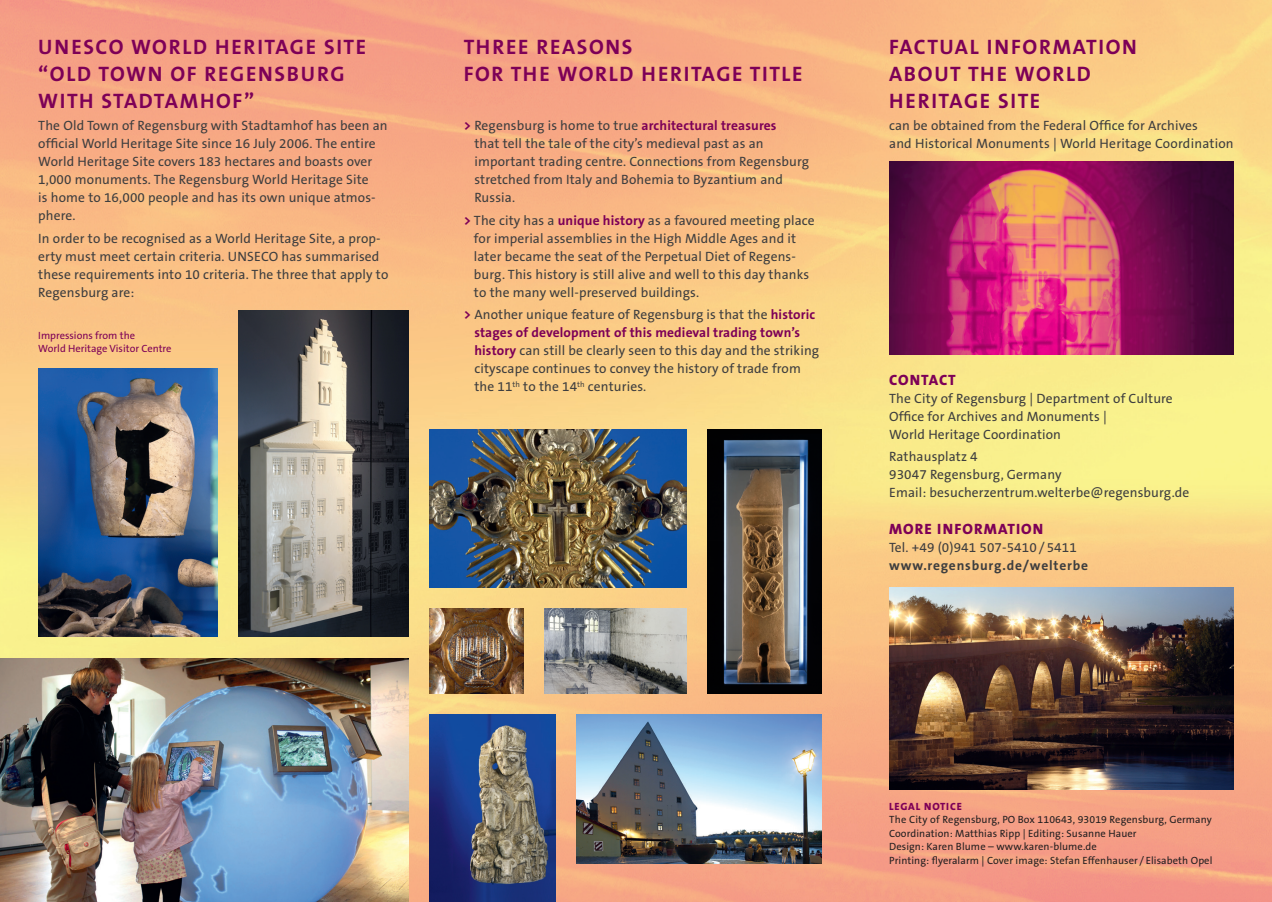
<style>
.page{position:relative;width:1272px;height:902px;background:#fff}
.page>*{position:absolute;margin:0;border:0;box-sizing:border-box;transform-origin:0 0}
.t1{font:700 21px/27px "The Sans B7";letter-spacing:.08em;color:#7d0057}
.t2{font:800 15px "The Sans B8";letter-spacing:.07em;color:#7d0057}
.t3{font:13.5px/18px "The Sans B5 Plain";letter-spacing:.01em;color:#3e3e3f}
.t4{font:700 13.5px "The Sans B7";letter-spacing:.01em;color:#7d0057}
.t5{font:700 13.5px "The Sans B7";letter-spacing:.06em;color:#3e3e3f}
.t6{font:10.5px/13.5px "The Sans B5 Plain";letter-spacing:.01em;color:#231f20}
.t7{font:10.5px/12.6px "The Sans B5 Plain";color:#7d0057}
.t8{font:800 10.5px "The Sans B8";letter-spacing:.08em;color:#7d0057}
.s1{font-family:"The Sans B5 Plain";font-weight:400;color:#3e3e3f}
.s2{font-family:"The Sans B7";font-weight:700;color:#7d0057}
</style>
<div class="page">
<img style="left:0;top:0;width:1271px;height:901px">
<img style="left:889px;top:162px;width:344px;height:192px">
<img style="left:889px;top:587px;width:344px;height:202px">
<img style="left:707px;top:429px;width:114px;height:264px">
<img style="left:429px;top:608px;width:95px;height:85px">
<img style="left:429px;top:429px;width:257px;height:158px">
<img style="left:429px;top:714px;width:126px;height:187px">
<img style="left:544px;top:608px;width:142px;height:85px">
<img style="left:576px;top:714px;width:245px;height:149px">
<img style="left:0;top:658px;width:408px;height:243px">
<img style="left:238px;top:310px;width:170px;height:326px">
<img style="left:38px;top:368px;width:179px;height:268px">
<h1 class="t1" style="left:38px;top:34px;width:329px">UNESCO WORLD HERITAGE SITE “OLD TOWN OF REGENSBURG<br>WITH STADTAMHOF”</h1>
<p class="t3" style="left:38px;top:117px;width:351px">The Old Town of Regensburg with Stadtamhof has been an official World Heritage Site since 16 July 2006. The entire World Heritage Site covers 183 hectares and boasts over 1,000 monuments. The Regensburg World Heritage Site<br>is home to 16,000 people and has its own unique atmos&shy;phere.</p>
<p class="t3" style="left:38px;top:229px;width:351px">In order to be recognised as a World Heritage Site, a prop&shy;erty must meet certain criteria. UNSECO has summarised these requirements into 10 criteria. The three that apply to Regensburg are:</p>
<p class="t7" style="left:38px;top:329px;width:135px">Impressions from the<br>World Heritage Visitor Centre</p>
<h1 class="t1" style="left:463px;top:34px;width:340px">THREE REASONS<br>FOR THE WORLD HERITAGE TITLE</h1>
<p class="t4" style="left:463px;top:119px;width:314px">&gt; <span class="s1">Regensburg is home to true</span> architectural treasures</p>
<p class="t3" style="left:474px;top:135px;width:336px">that tell the tale of the city’s medieval past as an important trading centre. Connections from Regensburg stretched from Italy and Bohemia to Byzantium and Russia.</p>
<p class="t3" style="left:474px;top:211px;width:342px;text-indent:-10px"><span class="s2">&gt;</span> The city has a <span class="s2">unique history</span> as a favoured meeting place for imperial assemblies in the High Middle Ages and it later became the seat of the Perpetual Diet of Regens&shy;burg. This history is still alive and well to this day thanks to the many well-preserved buildings.</p>
<p class="t3" style="left:463px;top:306px;width:353px"><span class="s2">&gt;</span> Another unique feature of Regensburg is that the <span class="s2">historic</span></p>
<p class="t4" style="left:474px;top:325px;width:327px">stages of development of this medieval trading town’s</p>
<p class="t3" style="left:474px;top:342px;width:346px"><span class="s2">history</span> can still be clearly seen to this day and the striking cityscape continues to convey the history of trade from the 11<sup>th</sup> to the 14<sup>th</sup> centuries.</p>
<h1 class="t1" style="left:889px;top:34px;width:249px">FACTUAL INFORMATION<br>ABOUT THE WORLD<br>HERITAGE SITE</h1>
<p class="t3" style="left:889px;top:117px;width:346px">can be obtained from the Federal Office for Archives<br>and Historical Monuments | World Heritage Coordination</p>
<p class="t2" style="left:889px;top:371px;width:68px">CONTACT</p>
<p class="t3" style="left:889px;top:389px;width:285px">The City of Regensburg | Department of Culture<br>Office for Archives and Monuments |<br>World Heritage Coordination</p>
<p class="t3" style="left:889px;top:448px;width:302px">Rathausplatz 4<br>93047 Regensburg, Germany<br>Email: besucherzentrum.welterbe@regensburg.de</p>
<p class="t2" style="left:889px;top:521px;width:156px">MORE INFORMATION</p>
<p class="t3" style="left:889px;top:539px;width:189px">Tel. +49 (0)941 507-5410 / 5411</p>
<p class="t5" style="left:889px;top:558px;width:200px">www.regensburg.de/welterbe</p>
<p class="t8" style="left:889px;top:800px;width:74px">LEGAL NOTICE</p>
<p class="t6" style="left:889px;top:813px;width:325px">The City of Regensburg, PO Box 110643, 93019 Regensburg, Germany Coordination: Matthias Ripp | Editing: Susanne Hauer<br>Design: Karen Blume – www.karen-blume.de<br>Printing: flyeralarm | Cover image: Stefan Effenhauser / Elisabeth Opel</p>
</div>
